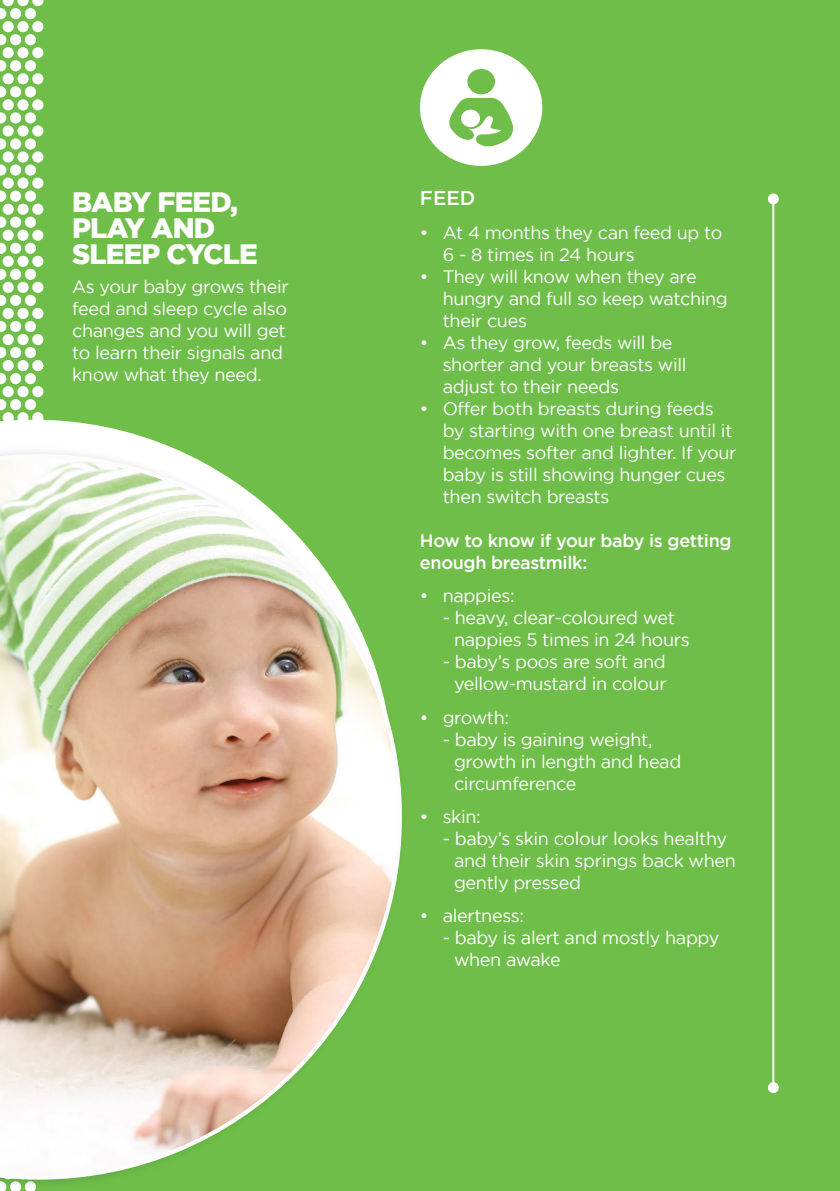
<style>
.page{position:relative;width:840px;height:1191px;background:#fff}
.page>*{position:absolute;margin:0;border:0;box-sizing:border-box;transform-origin:0 0}
.t1{font:900 28px/26px "Gotham HTF";letter-spacing:-.03em;color:#fff}
.t2{font:20px "Gotham HTF Medium 2";color:#fff}
.t3{font:18px/22px "Gotham HTF";letter-spacing:-.02em;color:#fff}
.t4{font:18px/22px "Gotham HTF Medium 2";letter-spacing:-.02em;color:#fff}
</style>
<div class="page">
<div style="left:0;top:0;width:839px;height:1191px;background:#6fbe4a"></div>
<div style="left:17px;top:177px;width:12px;height:12px;background:#fff;border-radius:50%"></div>
<div style="left:17px;top:73px;width:12px;height:11px;background:#fff;border-radius:50%"></div>
<div style="left:17px;top:282px;width:12px;height:11px;background:#fff;border-radius:50%"></div>
<div style="left:17px;top:21px;width:12px;height:11px;background:#fff;border-radius:50%"></div>
<div style="left:17px;top:230px;width:12px;height:11px;background:#fff;border-radius:50%"></div>
<div style="left:17px;top:412px;width:12px;height:11px;background:#fff;border-radius:50%"></div>
<div style="left:17px;top:125px;width:12px;height:11px;background:#fff;border-radius:50%"></div>
<div style="left:17px;top:334px;width:12px;height:11px;background:#fff;border-radius:50%"></div>
<div style="left:17px;top:204px;width:12px;height:11px;background:#fff;border-radius:50%"></div>
<div style="left:17px;top:386px;width:12px;height:11px;background:#fff;border-radius:50%"></div>
<div style="left:17px;top:99px;width:12px;height:11px;background:#fff;border-radius:50%"></div>
<div style="left:17px;top:308px;width:12px;height:11px;background:#fff;border-radius:50%"></div>
<div style="left:17px;top:47px;width:12px;height:11px;background:#fff;border-radius:50%"></div>
<div style="left:17px;top:256px;width:12px;height:11px;background:#fff;border-radius:50%"></div>
<svg style="left:17px;top:151px;width:12px;height:12px"></svg>
<div style="left:17px;top:360px;width:12px;height:11px;background:#fff;border-radius:50%"></div>
<div style="left:10px;top:190px;width:11px;height:12px;background:#fff;border-radius:50%"></div>
<div style="left:10px;top:86px;width:11px;height:11px;background:#fff;border-radius:50%"></div>
<div style="left:10px;top:295px;width:11px;height:11px;background:#fff;border-radius:50%"></div>
<div style="left:10px;top:34px;width:11px;height:11px;background:#fff;border-radius:50%"></div>
<div style="left:10px;top:243px;width:11px;height:11px;background:#fff;border-radius:50%"></div>
<div style="left:10px;top:138px;width:11px;height:12px;background:#fff;border-radius:50%"></div>
<div style="left:10px;top:347px;width:11px;height:11px;background:#fff;border-radius:50%"></div>
<div style="left:10px;top:217px;width:11px;height:11px;background:#fff;border-radius:50%"></div>
<div style="left:10px;top:399px;width:11px;height:11px;background:#fff;border-radius:50%"></div>
<div style="left:10px;top:112px;width:11px;height:11px;background:#fff;border-radius:50%"></div>
<div style="left:10px;top:321px;width:11px;height:11px;background:#fff;border-radius:50%"></div>
<div style="left:10px;top:60px;width:11px;height:11px;background:#fff;border-radius:50%"></div>
<div style="left:10px;top:269px;width:11px;height:11px;background:#fff;border-radius:50%"></div>
<div style="left:10px;top:164px;width:11px;height:12px;background:#fff;border-radius:50%"></div>
<div style="left:10px;top:373px;width:11px;height:11px;background:#fff;border-radius:50%"></div>
<div style="left:3px;top:177px;width:11px;height:12px;background:#fff;border-radius:50%"></div>
<div style="left:3px;top:73px;width:11px;height:11px;background:#fff;border-radius:50%"></div>
<div style="left:3px;top:282px;width:11px;height:11px;background:#fff;border-radius:50%"></div>
<div style="left:3px;top:21px;width:11px;height:11px;background:#fff;border-radius:50%"></div>
<div style="left:3px;top:230px;width:11px;height:11px;background:#fff;border-radius:50%"></div>
<div style="left:3px;top:412px;width:11px;height:11px;background:#fff;border-radius:50%"></div>
<div style="left:3px;top:125px;width:11px;height:11px;background:#fff;border-radius:50%"></div>
<div style="left:3px;top:334px;width:11px;height:11px;background:#fff;border-radius:50%"></div>
<div style="left:3px;top:204px;width:11px;height:11px;background:#fff;border-radius:50%"></div>
<div style="left:3px;top:386px;width:11px;height:11px;background:#fff;border-radius:50%"></div>
<div style="left:3px;top:99px;width:11px;height:11px;background:#fff;border-radius:50%"></div>
<div style="left:3px;top:308px;width:11px;height:11px;background:#fff;border-radius:50%"></div>
<div style="left:3px;top:47px;width:11px;height:11px;background:#fff;border-radius:50%"></div>
<div style="left:3px;top:256px;width:11px;height:11px;background:#fff;border-radius:50%"></div>
<div style="left:3px;top:151px;width:11px;height:12px;background:#fff;border-radius:50%"></div>
<div style="left:3px;top:360px;width:11px;height:11px;background:#fff;border-radius:50%"></div>
<svg style="left:0;top:190px;width:6px;height:12px"></svg>
<svg style="left:0;top:86px;width:6px;height:11px"></svg>
<svg style="left:0;top:295px;width:6px;height:11px"></svg>
<svg style="left:0;top:34px;width:6px;height:11px"></svg>
<svg style="left:0;top:243px;width:6px;height:11px"></svg>
<svg style="left:0;top:138px;width:6px;height:12px"></svg>
<svg style="left:0;top:347px;width:6px;height:11px"></svg>
<svg style="left:0;top:217px;width:6px;height:11px"></svg>
<svg style="left:0;top:399px;width:6px;height:11px"></svg>
<svg style="left:0;top:112px;width:6px;height:11px"></svg>
<svg style="left:0;top:321px;width:6px;height:11px"></svg>
<svg style="left:0;top:60px;width:6px;height:11px"></svg>
<svg style="left:0;top:269px;width:6px;height:11px"></svg>
<svg style="left:0;top:164px;width:6px;height:12px"></svg>
<svg style="left:0;top:373px;width:6px;height:11px"></svg>
<div style="left:32px;top:177px;width:11px;height:12px;background:#fff;border-radius:50%"></div>
<div style="left:32px;top:73px;width:11px;height:11px;background:#fff;border-radius:50%"></div>
<div style="left:32px;top:282px;width:11px;height:11px;background:#fff;border-radius:50%"></div>
<div style="left:32px;top:21px;width:11px;height:11px;background:#fff;border-radius:50%"></div>
<div style="left:32px;top:230px;width:11px;height:11px;background:#fff;border-radius:50%"></div>
<div style="left:32px;top:412px;width:11px;height:11px;background:#fff;border-radius:50%"></div>
<div style="left:32px;top:125px;width:11px;height:11px;background:#fff;border-radius:50%"></div>
<div style="left:32px;top:334px;width:11px;height:11px;background:#fff;border-radius:50%"></div>
<svg style="left:0;top:0;width:43px;height:19px"></svg>
<div style="left:32px;top:204px;width:11px;height:11px;background:#fff;border-radius:50%"></div>
<div style="left:32px;top:386px;width:11px;height:11px;background:#fff;border-radius:50%"></div>
<div style="left:32px;top:99px;width:11px;height:11px;background:#fff;border-radius:50%"></div>
<div style="left:32px;top:308px;width:11px;height:11px;background:#fff;border-radius:50%"></div>
<div style="left:32px;top:47px;width:11px;height:11px;background:#fff;border-radius:50%"></div>
<div style="left:32px;top:256px;width:11px;height:11px;background:#fff;border-radius:50%"></div>
<div style="left:32px;top:151px;width:11px;height:12px;background:#fff;border-radius:50%"></div>
<div style="left:32px;top:360px;width:11px;height:11px;background:#fff;border-radius:50%"></div>
<div style="left:25px;top:190px;width:11px;height:12px;background:#fff;border-radius:50%"></div>
<div style="left:25px;top:86px;width:11px;height:11px;background:#fff;border-radius:50%"></div>
<div style="left:25px;top:295px;width:11px;height:11px;background:#fff;border-radius:50%"></div>
<div style="left:25px;top:34px;width:11px;height:11px;background:#fff;border-radius:50%"></div>
<div style="left:25px;top:243px;width:11px;height:11px;background:#fff;border-radius:50%"></div>
<div style="left:25px;top:138px;width:11px;height:12px;background:#fff;border-radius:50%"></div>
<div style="left:25px;top:347px;width:11px;height:11px;background:#fff;border-radius:50%"></div>
<div style="left:25px;top:8px;width:11px;height:11px;background:#fff;border-radius:50%"></div>
<div style="left:25px;top:217px;width:11px;height:11px;background:#fff;border-radius:50%"></div>
<div style="left:25px;top:399px;width:11px;height:11px;background:#fff;border-radius:50%"></div>
<div style="left:25px;top:112px;width:11px;height:11px;background:#fff;border-radius:50%"></div>
<div style="left:25px;top:321px;width:11px;height:11px;background:#fff;border-radius:50%"></div>
<div style="left:25px;top:60px;width:11px;height:11px;background:#fff;border-radius:50%"></div>
<div style="left:25px;top:269px;width:11px;height:11px;background:#fff;border-radius:50%"></div>
<div style="left:25px;top:164px;width:11px;height:12px;background:#fff;border-radius:50%"></div>
<div style="left:25px;top:373px;width:11px;height:11px;background:#fff;border-radius:50%"></div>
<div style="left:420px;top:49px;width:122px;height:117px;background:#fff;border-radius:50%"></div>
<svg style="left:449px;top:98px;width:64px;height:48px"></svg>
<div style="left:467px;top:69px;width:27px;height:25px;background:#6fbe4a;border-radius:50%"></div>
<hr style="left:771px;top:199px;width:2px;height:886px;background:#fff">
<div style="left:767px;top:193px;width:11px;height:11px;background:#fff;border-radius:50%"></div>
<div style="left:767px;top:1082px;width:11px;height:11px;background:#fff;border-radius:50%"></div>
<svg style="left:0;top:420px;width:163px;height:24px;fill:#fff"></svg>
<div style="left:0;top:444px;width:407px;height:747px;background:#000;opacity:.15"></div>
<svg style="left:0;top:454px;width:402px;height:725px"></svg>
<h1 class="t1" style="left:72px;top:188px;width:187px">BABY FEED,<br>PLAY AND<br>SLEEP CYCLE</h1>
<p class="t3" style="left:72px;top:275px;width:218px">As your baby grows their feed and sleep cycle also changes and you will get to learn their signals and know what they need.</p>
<p class="t2" style="left:420px;top:187px;width:57px">FEED</p>
<p class="t3" style="left:442px;top:221px;width:281px;text-indent:-23px">• At 4 months they can feed up to<br>6 - 8 times in 24 hours</p>
<p class="t3" style="left:442px;top:265px;width:286px;text-indent:-23px">• They will know when they are hungry and full so keep watching their cues</p>
<p class="t3" style="left:442px;top:331px;width:245px;text-indent:-23px">• As they grow, feeds will be shorter and your breasts will adjust to their needs</p>
<p class="t3" style="left:442px;top:397px;width:295px;text-indent:-23px">• Offer both breasts during feeds by starting with one breast until it becomes softer and lighter. If your baby is still showing hunger cues then switch breasts</p>
<p class="t4" style="left:420px;top:529px;width:313px">How to know if your baby is getting enough breastmilk:</p>
<p class="t3" style="left:420px;top:584px;width:96px">• nappies:</p>
<p class="t3" style="left:454px;top:606px;width:237px;text-indent:-11px">- heavy, clear-coloured wet nappies 5 times in 24 hours</p>
<p class="t3" style="left:442px;top:650px;width:225px;text-align:right">- baby’s poos are soft and yellow-mustard in colour</p>
<p class="t3" style="left:420px;top:706px;width:90px">• growth:</p>
<p class="t3" style="left:454px;top:728px;width:229px;text-indent:-11px">- baby is gaining weight, growth in length and head circumference</p>
<p class="t3" style="left:420px;top:805px;width:62px">• skin:</p>
<p class="t3" style="left:454px;top:827px;width:283px;text-indent:-11px">- baby’s skin colour looks healthy and their skin springs back when gently pressed</p>
<p class="t3" style="left:420px;top:904px;width:105px">• alertness:</p>
<p class="t3" style="left:454px;top:926px;width:267px;text-indent:-11px">- baby is alert and mostly happy when awake</p>
</div>
